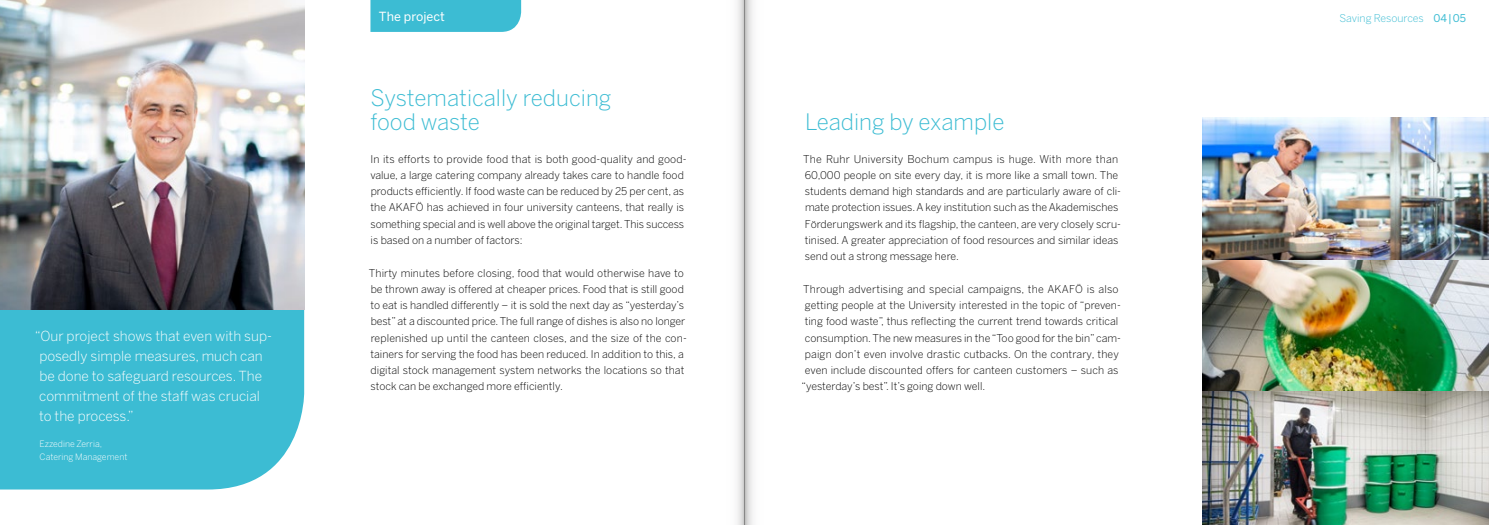
<style>
.page{position:relative;width:1489px;height:525px;background:#fff}
.page>*{position:absolute;margin:0;border:0;box-sizing:border-box;transform-origin:0 0}
.t1{font:300 22.5px/24.4px "Benton Sans";color:#3cbcd3}
.t2{font:300 13.75px/20px "Benton Sans";color:#fff}
.t3{font:12.5px "Benton Sans";color:#fff}
.t4{font:300 10.62px/16.2px "Benton Sans";color:#000}
.t5{font:300 10.62px "Benton Sans";letter-spacing:-.01em;color:#3cbcd3}
.t6{font:300 8.75px/12.5px "Benton Sans";color:#fff}
.s1{font-weight:400}
</style>
<div class="page">
<div style="left:370px;top:0;width:151px;height:32px;background:#3cbcd3"></div>
<div style="left:0;top:309px;width:304px;height:180px;background:#3cbcd3"></div>
<img style="left:1202px;top:118px;width:286px;height:406px">
<img style="left:0;top:0;width:304px;height:309px">
<svg style="left:744px;top:0;width:9px;height:524px"></svg>
<svg style="left:737px;top:0;width:7px;height:524px"></svg>
<p class="t2" style="left:39px;top:325px;width:234px;text-indent:-4px">“Our project shows that even with sup&shy;posedly simple measures, much can be done to safeguard resources. The commitment of the staff was crucial to the process.”</p>
<p class="t6" style="left:40px;top:437px;width:89px">Ezzedine Zerria,<br>Catering Management</p>
<p class="t3" style="left:379px;top:9px;width:67px">The project</p>
<h1 class="t1" style="left:370px;top:85px;width:242px">Systematically reducing food waste</h1>
<p class="t4" style="left:370px;top:150px;width:318px">In its efforts to provide food that is both good-quality and good&shy;value, a large catering company already takes care to handle food products efficiently. If food waste can be reduced by 25 per cent, as the AKAFÖ has achieved in four university canteens, that really is something special and is well above the original target. This success is based on a number of factors:</p>
<p class="t4" style="left:369px;top:264px;width:318px">Thirty minutes before closing, food that would otherwise have to be thrown away is offered at cheaper prices. Food that is still good to eat is handled differently – it is sold the next day as “yesterday’s best” at a discounted price. The full range of dishes is also no longer replenished up until the canteen closes, and the size of the con&shy;tainers for serving the food has been reduced. In addition to this, a digital stock management system networks the locations so that stock can be exchanged more efficiently.</p>
<h1 class="t1" style="left:805px;top:109px;width:201px">Leading by example</h1>
<p class="t4" style="left:803px;top:150px;width:319px">The Ruhr University Bochum campus is huge. With more than 60,000 people on site every day, it is more like a small town. The students demand high standards and are particularly aware of cli&shy;mate protection issues. A key institution such as the Akademisches Förderungswerk and its flagship, the canteen, are very closely scru&shy;tinised. A greater appreciation of food resources and similar ideas send out a strong message here.</p>
<p class="t4" style="left:803px;top:280px;width:317px">Through advertising and special campaigns, the AKAFÖ is also</p>
<p class="t4" style="left:805px;top:297px;width:317px">getting people at the University interested in the topic of “preven-</p>
<p class="t4" style="left:804px;top:313px;width:315px">ting food waste”, thus reflecting the current trend towards critical</p>
<p class="t4" style="left:804px;top:329px;width:317px">consumption. The new measures in the “Too good for the bin” cam-</p>
<p class="t4" style="left:805px;top:345px;width:315px">paign don’t even involve drastic cutbacks. On the contrary, they</p>
<p class="t4" style="left:804px;top:362px;width:315px">even include discounted offers for canteen customers – such as</p>
<p class="t4" style="left:801px;top:378px;width:185px">“yesterday’s best”. It’s going down well.</p>
<p class="t5" style="left:1339px;top:12px;width:128px">Saving Resources <span class="s1">04|05</span></p>
</div>
